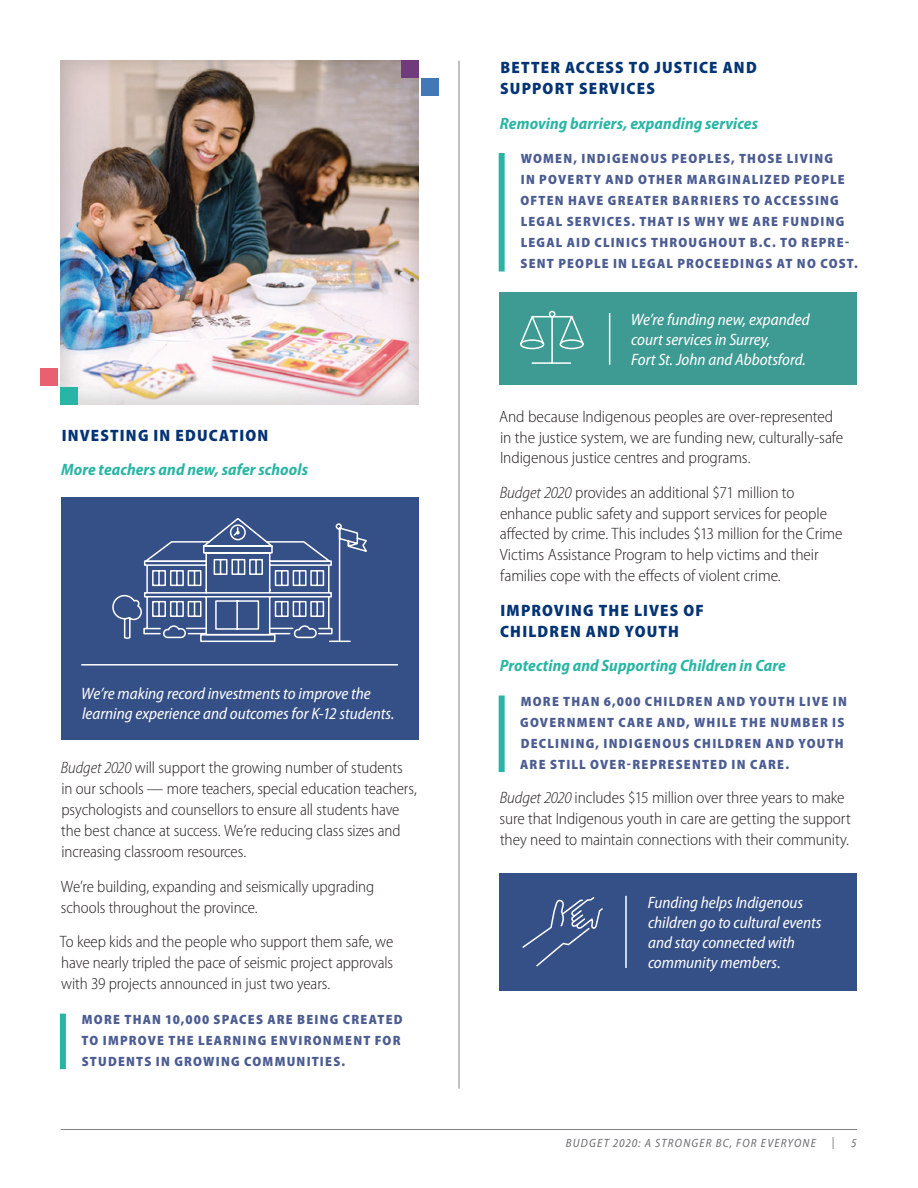
<style>
.page{position:relative;width:918px;height:1188px;background:#fff}
.page>*{position:absolute;margin:0;border:0;box-sizing:border-box;transform-origin:0 0}
.t1{font:300 semi-condensed 16.5px/20.9px "Myriad Pro";letter-spacing:-.005em;color:#231f20}
.t2{font:italic semi-condensed 16.5px/19.8px "Myriad Pro";color:#fff}
.t3{font:italic 700 semi-condensed 16.5px "Myriad Pro";letter-spacing:.005em;color:#28b5a5}
.t4{font:900 semi-condensed 16.5px/21px "Myriad Pro";letter-spacing:.07em;color:#053474}
.t5{font:900 semi-condensed 13.5px/21px "Myriad Pro";letter-spacing:.09em;color:#4b5c92}
.t6{font:italic semi-condensed 12px "Myriad Pro";letter-spacing:.1em;color:#6c6d70}
.s1{font-style:italic}
</style>
<div class="page">
<hr style="left:61px;top:1129px;width:796px;height:1px;background:#808285">
<img style="left:61px;top:61px;width:357px;height:343px">
<hr style="left:459px;top:61px;width:1px;height:1028px;background:#808285">
<div style="left:61px;top:387px;width:17px;height:17px;background:#28b5a5"></div>
<div style="left:40px;top:369px;width:18px;height:17px;background:#e86171"></div>
<div style="left:422px;top:78px;width:17px;height:18px;background:#4178b8"></div>
<div style="left:401px;top:61px;width:17px;height:17px;background:#6f3b7a"></div>
<div style="left:61px;top:497px;width:357px;height:243px;background:#354f87"></div>
<hr style="left:81px;top:664px;width:317px;height:2px;background:#fff">
<svg style="left:112px;top:518px;width:255px;height:125px"></svg>
<div style="left:60px;top:1014px;width:6px;height:55px;background:#28b5a5"></div>
<div style="left:499px;top:696px;width:6px;height:76px;background:#28b5a5"></div>
<div style="left:500px;top:292px;width:357px;height:93px;background:#3e9b93"></div>
<hr style="left:609px;top:313px;width:1px;height:52px;background:#fff">
<svg style="left:520px;top:310px;width:64px;height:54px"></svg>
<div style="left:500px;top:873px;width:357px;height:118px;background:#354f87"></div>
<hr style="left:625px;top:896px;width:2px;height:72px;background:#fff">
<svg style="left:522px;top:897px;width:81px;height:70px"></svg>
<div style="left:499px;top:153px;width:6px;height:119px;background:#28b5a5"></div>
<p class="t4" style="left:62px;top:425px;width:208px">INVESTING IN EDUCATION</p>
<p class="t3" style="left:61px;top:461px;width:248px">More teachers and new, safer schools</p>
<p class="t2" style="left:81px;top:684px;width:315px">We’re making record investments to improve the learning experience and outcomes for K-12 students.</p>
<p class="t1" style="left:61px;top:758px;width:357px"><span class="s1">Budget 2020</span> will support the growing number of students in our schools — more teachers, special education teachers, psychologists and counsellors to ensure all students have the best chance at success. We’re reducing class sizes and increasing classroom resources.</p>
<p class="t1" style="left:61px;top:876px;width:315px">We’re building, expanding and seismically upgrading schools throughout the province.</p>
<p class="t1" style="left:60px;top:932px;width:335px;text-align:justify">To keep kids and the people who support them safe, we have nearly tripled the pace of seismic project approvals with 39 projects announced in just two years.</p>
<p class="t5" style="left:81px;top:1009px;width:323px">MORE THAN 10,000 SPACES ARE BEING CREATED<br>TO IMPROVE THE LEARNING ENVIRONMENT FOR<br>STUDENTS IN GROWING COMMUNITIES.</p>
<p class="t4" style="left:500px;top:57px;width:258px">BETTER ACCESS TO JUSTICE AND<br>SUPPORT SERVICES</p>
<p class="t3" style="left:500px;top:114px;width:260px">Removing barriers, expanding services</p>
<p class="t5" style="left:520px;top:148px;width:339px">WOMEN, INDIGENOUS PEOPLES, THOSE LIVING<br>IN POVERTY AND OTHER MARGINALIZED PEOPLE OFTEN HAVE GREATER BARRIERS TO ACCESSING LEGAL SERVICES. THAT IS WHY WE ARE FUNDING LEGAL AID CLINICS THROUGHOUT B.C. TO REPRE-SENT PEOPLE IN LEGAL PROCEEDINGS AT NO COST.</p>
<p class="t2" style="left:631px;top:310px;width:180px">We’re funding new, expanded court services in Surrey,<br>Fort St. John and Abbotsford.</p>
<p class="t1" style="left:499px;top:406px;width:346px">And because Indigenous peoples are over-represented in the justice system, we are funding new, culturally-safe<br>Indigenous justice centres and programs.</p>
<p class="t1" style="left:500px;top:482px;width:344px"><span class="s1">Budget 2020</span> provides an additional $71 million to enhance public safety and support services for people affected by crime. This includes $13 million for the Crime Victims Assistance Program to help victims and their families cope with the effects of violent crime.</p>
<p class="t4" style="left:500px;top:600px;width:205px">IMPROVING THE LIVES OF<br>CHILDREN AND YOUTH</p>
<p class="t3" style="left:500px;top:657px;width:287px">Protecting and Supporting Children in Care</p>
<p class="t5" style="left:520px;top:691px;width:328px">MORE THAN 6,000 CHILDREN AND YOUTH LIVE IN GOVERNMENT CARE AND, WHILE THE NUMBER IS DECLINING, INDIGENOUS CHILDREN AND YOUTH ARE STILL OVER-REPRESENTED IN CARE.</p>
<p class="t1" style="left:500px;top:787px;width:353px"><span class="s1">Budget 2020</span> includes $15 million over three years to make sure that Indigenous youth in care are getting the support they need to maintain connections with their community.</p>
<p class="t2" style="left:648px;top:893px;width:175px">Funding helps Indigenous children go to cultural events and stay connected with community members.</p>
<p class="t6" style="left:566px;top:1137px;width:252px">BUDGET 2020: A STRONGER BC, FOR EVERYONE</p>
<p class="t6" style="left:832px;top:1135px;width:4px">|</p>
<p class="t6" style="left:851px;top:1137px;width:7px">5</p>
</div>
